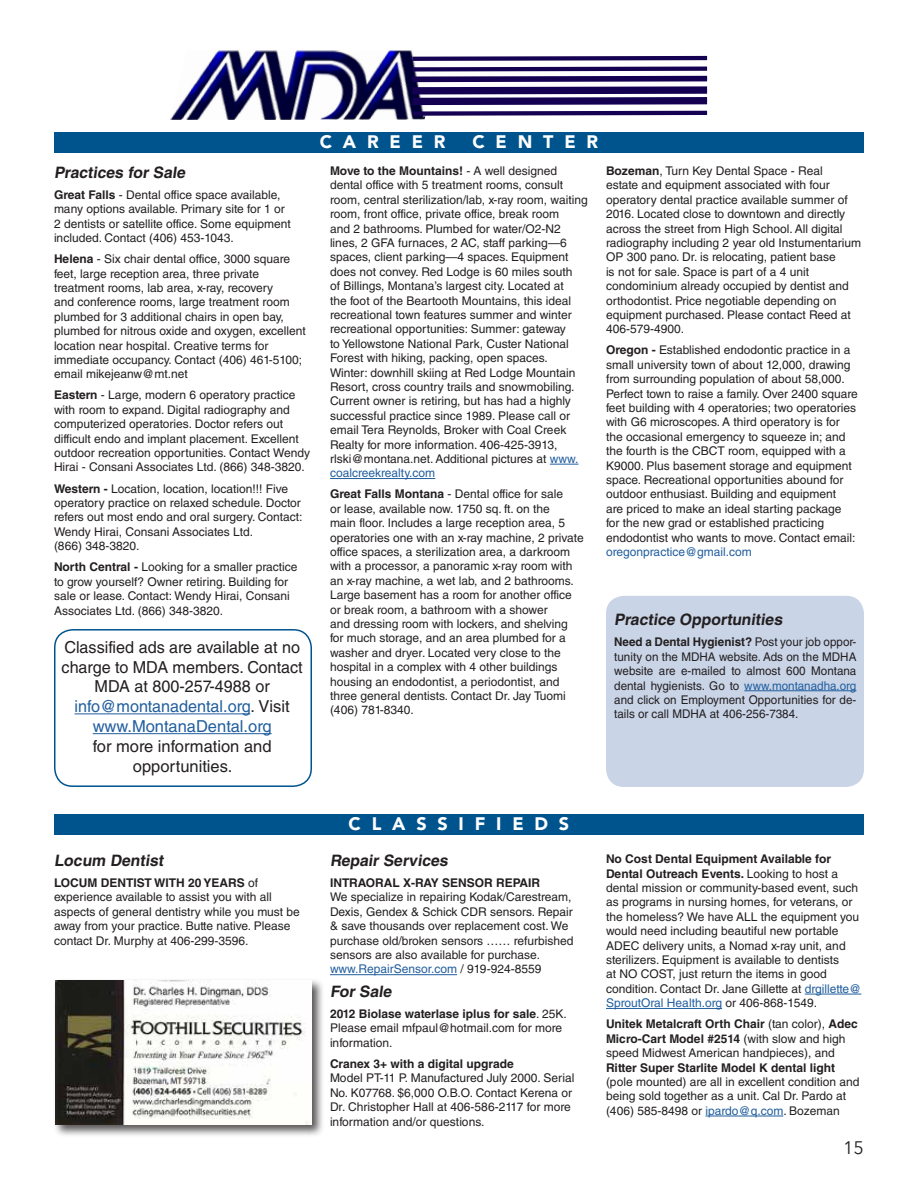
<style>
.page{position:relative;width:918px;height:1188px;background:#fff}
.page>*{position:absolute;margin:0;border:0;box-sizing:border-box;transform-origin:0 0}
.t1{font:900 18px "Avenir LT Std";letter-spacing:.6em;color:#fff}
.t2{font:18px "Avenir Next LT Pro";color:#231f20}
.t3{font:16.5px/19.8px "Helvetica LT Std";color:#231f20;text-align:center}
.t4{font:700 15.75px "Helvetica LT Std";color:#231f20}
.t5{font:12px/14.4px "Helvetica LT Std";color:#231f20}
.t6{font:700 12px "Helvetica LT Std";color:#231f20}
.t7{font:12px "Helvetica LT Std";color:#215e9e}
.s1{font-weight:700}
.s2{color:#215e9e}
</style>
<div class="page">
<div style="left:606px;top:596px;width:258px;height:191px;background:#c9d4e7;border-radius:18px"></div>
<img style="left:170px;top:51px;width:255px;height:69px">
<svg style="left:408px;top:54px;width:300px;height:64px"></svg>
<div style="left:54px;top:629px;width:258px;height:158px;border:2px solid #00548e;border-radius:18px"></div>
<hr style="left:75px;top:713px;width:175px;height:1px;background:#215e9e">
<hr style="left:93px;top:733px;width:179px;height:1px;background:#215e9e">
<hr style="left:744px;top:690px;width:112px;height:1px;background:#215e9e">
<hr style="left:330px;top:974px;width:127px;height:1px;background:#215e9e">
<div style="left:55px;top:132px;width:809px;height:21px;background:#00548e"></div>
<div style="left:55px;top:814px;width:809px;height:20px;background:#00548e"></div>
<svg style="left:550px;top:464px;width:28px;height:1px"></svg>
<hr style="left:330px;top:478px;width:105px;height:1px;background:#215e9e">
<hr style="left:805px;top:994px;width:56px;height:1px;background:#215e9e">
<hr style="left:606px;top:1008px;width:116px;height:1px;background:#215e9e">
<hr style="left:705px;top:1116px;width:78px;height:1px;background:#215e9e">
<div style="left:53px;top:978px;width:271px;height:160px;background:#231f20;opacity:.75"></div>
<img style="left:55px;top:980px;width:257px;height:145px">
<h3 class="t4" style="left:54px;top:162px;width:135px">Practices for Sale</h3>
<p class="t5" style="left:54px;top:187px;width:238px"><span class="s1">Great Falls</span> - Dental office space available, many options available. Primary site for 1 or 2 dentists or satellite office. Some equipment included. Contact (406) 453-1043.</p>
<p class="t5" style="left:54px;top:252px;width:253px"><span class="s1">Helena</span> - Six chair dental office, 3000 square feet, large reception area, three private treatment rooms, lab area, x-ray, recovery<br>and conference rooms, large treatment room plumbed for 3 additional chairs in open bay, plumbed for nitrous oxide and oxygen, excellent location near hospital. Creative terms for immediate occupancy. Contact (406) 461-5100; email mikejeanw@mt.net</p>
<p class="t5" style="left:54px;top:388px;width:258px"><span class="s1">Eastern</span> - Large, modern 6 operatory practice with room to expand. Digital radiography and computerized operatories. Doctor refers out difficult endo and implant placement. Excellent outdoor recreation opportunities. Contact Wendy Hirai - Consani Associates Ltd. (866) 348-3820.</p>
<p class="t5" style="left:54px;top:481px;width:250px"><span class="s1">Western -</span> Location, location, location!!! Five operatory practice on relaxed schedule. Doctor refers out most endo and oral surgery. Contact:<br>Wendy Hirai, Consani Associates Ltd.<br>(866) 348-3820.</p>
<p class="t5" style="left:54px;top:560px;width:245px"><span class="s1">North Central -</span> Looking for a smaller practice to grow yourself? Owner retiring. Building for sale or lease. Contact: Wendy Hirai, Consani Associates Ltd. (866) 348-3820.</p>
<h2 class="t3" style="left:62px;top:637px;width:243px">Classified ads are available at no charge to MDA members. Contact<br>MDA at 800-257-4988 or <span class="s2">info@montanadental.org</span>. Visit <span class="s2">www.MontanaDental.org</span></h2>
<h2 class="t3" style="left:93px;top:736px;width:180px">for more information and opportunities.</h2>
<h1 class="t1" style="left:320px;top:131px;width:127px">CAREER</h1>
<h1 class="t1" style="left:472px;top:131px;width:127px">CENTER</h1>
<p class="t5" style="left:330px;top:163px;width:259px"><span class="s1">Move to the Mountains!</span> - A well designed dental office with 5 treatment rooms, consult room, central sterilization/lab, x-ray room, waiting room, front office, private office, break room<br>and 2 bathrooms. Plumbed for water/O2-N2 lines, 2 GFA furnaces, 2 AC, staff parking—6 spaces, client parking—4 spaces. Equipment does not convey. Red Lodge is 60 miles south<br>of Billings, Montana’s largest city. Located at<br>the foot of the Beartooth Mountains, this ideal recreational town features summer and winter recreational opportunities: Summer: gateway<br>to Yellowstone National Park, Custer National Forest with hiking, packing, open spaces.<br>Winter: downhill skiing at Red Lodge Mountain Resort, cross country trails and snowmobiling.<br>Current owner is retiring, but has had a highly successful practice since 1989. Please call or email Tera Reynolds, Broker with Coal Creek Realty for more information. 406-425-3913, rlski@montana.net. Additional pictures at <span class="s2">www. coalcreekrealty.com</span></p>
<p class="t5" style="left:330px;top:487px;width:255px"><span class="s1">Great Falls Montana</span> - Dental office for sale<br>or lease, available now. 1750 sq. ft. on the<br>main floor. Includes a large reception area, 5 operatories one with an x-ray machine, 2 private office spaces, a sterilization area, a darkroom with a processor, a panoramic x-ray room with an x-ray machine, a wet lab, and 2 bathrooms.<br>Large basement has a room for another office or break room, a bathroom with a shower<br>and dressing room with lockers, and shelving for much storage, and an area plumbed for a washer and dryer. Located very close to the hospital in a complex with 4 other buildings housing an endodontist, a periodontist, and three general dentists. Contact Dr. Jay Tuomi (406) 781-8340.</p>
<p class="t5" style="left:606px;top:163px;width:257px"><span class="s1">Bozeman</span>, Turn Key Dental Space - Real<br>estate and equipment associated with four operatory dental practice available summer of 2016. Located close to downtown and directly across the street from High School. All digital radiography including 2 year old Instumentarium OP 300 pano. Dr. is relocating, patient base<br>is not for sale. Space is part of a 4 unit condominium already occupied by dentist and orthodontist. Price negotiable depending on equipment purchased. Please contact Reed at 406-579-4900.</p>
<p class="t5" style="left:606px;top:343px;width:253px"><span class="s1">Oregon -</span> Established endodontic practice in a small university town of about 12,000, drawing from surrounding population of about 58,000.<br>Perfect town to raise a family. Over 2400 square feet building with 4 operatories; two operatories with G6 microscopes. A third operatory is for the occasional emergency to squeeze in; and the fourth is the CBCT room, equipped with a K9000. Plus basement storage and equipment space. Recreational opportunities abound for outdoor enthusiast. Building and equipment<br>are priced to make an ideal starting package for the new grad or established practicing endodontist who wants to move. Contact email:</p>
<p class="t7" style="left:606px;top:545px;width:147px">oregonpractice@gmail.com</p>
<h3 class="t4" style="left:614px;top:610px;width:172px">Practice Opportunities</h3>
<p class="t5" style="left:614px;top:635px;width:244px;text-align:justify"><span class="s1">Need a Dental Hygienist?</span> Post your job oppor&shy;tunity on the MDHA website. Ads on the MDHA website are e-mailed to almost 600 Montana dental hygienists. Go to <span class="s2">www.montanadha.org </span>and click on Employment Opportunities for de&shy;tails or call MDHA at 406-256-7384.</p>
<h3 class="t4" style="left:54px;top:851px;width:114px">Locum Dentist</h3>
<p class="t5" style="left:54px;top:876px;width:247px"><span class="s1">LOCUM DENTIST WITH 20 YEARS</span> of experience available to assist you with all aspects of general dentistry while you must be away from your practice. Butte native. Please contact Dr. Murphy at 406-299-3596.</p>
<h1 class="t1" style="left:349px;top:813px;width:222px">CLASSIFIEDS</h1>
<h3 class="t4" style="left:330px;top:851px;width:122px">Repair Services</h3>
<p class="t6" style="left:330px;top:876px;width:212px">INTRAORAL X-RAY SENSOR REPAIR</p>
<p class="t5" style="left:330px;top:890px;width:245px">We specialize in repairing Kodak/Carestream, Dexis, Gendex &amp; Schick CDR sensors. Repair &amp; save thousands over replacement cost. We purchase old/broken sensors …… refurbished sensors are also available for purchase. <span class="s2">www.RepairSensor.com</span> / 919-924-8559</p>
<h3 class="t4" style="left:330px;top:982px;width:66px">For Sale</h3>
<p class="t5" style="left:330px;top:1007px;width:238px"><span class="s1">2012 Biolase waterlase iplus for sale</span>. 25K.<br>Please email mfpaul@hotmail.com for more information.</p>
<p class="t6" style="left:330px;top:1056px;width:185px">Cranex 3+ with a digital upgrade</p>
<p class="t5" style="left:330px;top:1071px;width:246px">Model PT-11 P. Manufactured July 2000. Serial No. K07768. $6,000 O.B.O. Contact Kerena or Dr. Christopher Hall at 406-586-2117 for more information and/or questions.</p>
<p class="t5" style="left:606px;top:852px;width:257px"><span class="s1">No Cost Dental Equipment Available for Dental Outreach Events.</span> Looking to host a dental mission or community-based event, such as programs in nursing homes, for veterans, or the homeless? We have ALL the equipment you would need including beautiful new portable ADEC delivery units, a Nomad x-ray unit, and sterilizers. Equipment is available to dentists<br>at NO COST, just return the items in good condition. Contact Dr. Jane Gillette at <span class="s2">drgillette@ SproutOral Health.org</span> or 406-868-1549.</p>
<p class="t5" style="left:606px;top:1017px;width:253px"><span class="s1">Unitek Metalcraft Orth Chair</span> (tan color), <span class="s1">Adec<br>Micro-Cart Model #2514</span> (with slow and high speed Midwest American handpieces), and</p>
<p class="t6" style="left:606px;top:1060px;width:231px">Ritter Super Starlite Model K dental light</p>
<p class="t5" style="left:606px;top:1075px;width:255px">(pole mounted) are all in excellent condition and being sold together as a unit. Cal Dr. Pardo at (406) 585-8498 or <span class="s2">ipardo@q.com</span>. Bozeman</p>
<h1 class="t2" style="left:843px;top:1137px;width:22px">15</h1>
</div>
